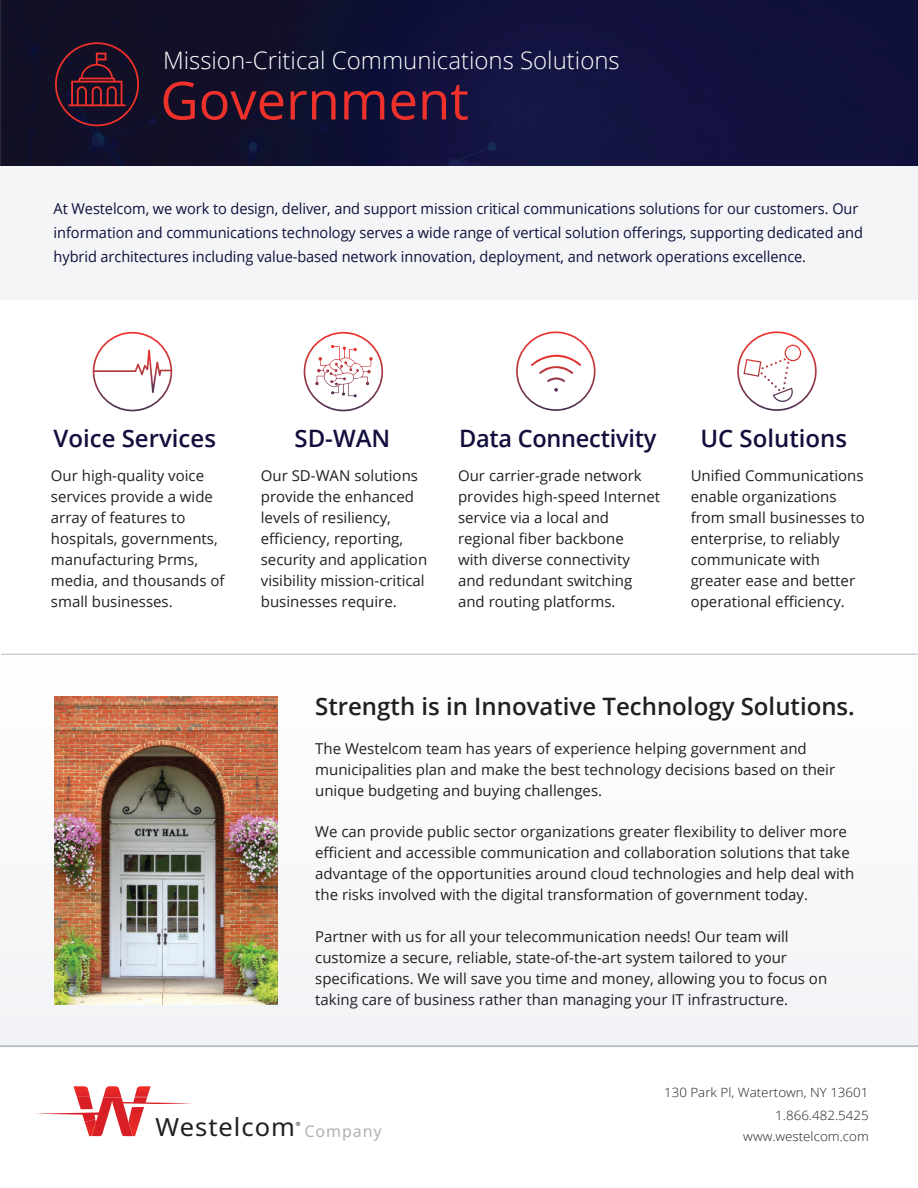
<style>
.page{position:relative;width:918px;height:1188px;background:#fff}
.page>*{position:absolute;margin:0;border:0;box-sizing:border-box;transform-origin:0 0}
.t1{font:52.5px "Open Sans";color:#ee312b}
.t2{font:25.05px "Noto Sans";letter-spacing:.04em;color:#1f201f}
.t3{font:600 24px "Open Sans";color:#120f3d}
.t4{font:600 24px "Open Sans";color:#1f201f}
.t5{font:300 24px "Open Sans";color:#fff}
.t6{font:15px/21px "Open Sans";color:#1f201f}
.t7{font:15px/24px "Open Sans";letter-spacing:-.005em;color:#120f3d}
.t8{font:300 12.75px/22.5px "Open Sans";color:#1f201f;text-align:right;scale:1.05 1}
.t9{font:5.85px "Noto Sans";color:#212222}
.s1{font-size:16.05px;color:#b1b1b1}
</style>
<div class="page">
<img style="left:0;top:0;width:918px;height:166px">
<div style="left:0;top:166px;width:918px;height:134px;background:#f3f5f6"></div>
<div style="left:0;top:654px;width:918px;height:392px;background:#f8f9fa"></div>
<hr style="left:1px;top:654px;width:917px;height:1px;background:#b4b8c7">
<svg style="left:516px;top:331px;width:80px;height:80px"></svg>
<svg style="left:304px;top:332px;width:79px;height:79px"></svg>
<svg style="left:737px;top:331px;width:80px;height:80px"></svg>
<svg style="left:93px;top:332px;width:79px;height:79px"></svg>
<div style="left:0;top:1045px;width:918px;height:2px;border:1px solid #b4b8c7"></div>
<img style="left:55px;top:696px;width:222px;height:309px">
<svg style="left:55px;top:42px;width:84px;height:84px;background:#351527"></svg>
<svg style="left:35px;top:1086px;width:157px;height:50px"></svg>
<h3 class="t5" style="left:163px;top:44px;width:458px">Mission-Critical Communications Solutions</h3>
<h1 class="t1" style="left:160px;top:64px;width:310px">Government</h1>
<p class="t7" style="left:54px;top:196px;width:811px">At Westelcom, we work to design, deliver, and support mission critical communications solutions for our customers. Our information and communications technology serves a wide range of vertical solution offerings, supporting dedicated and hybrid architectures including value-based network innovation, deployment, and network operations excellence.</p>
<h3 class="t3" style="left:54px;top:421px;width:164px">Voice Services</h3>
<h3 class="t3" style="left:294px;top:421px;width:97px">SD-WAN</h3>
<h3 class="t3" style="left:459px;top:421px;width:199px">Data Connectivity</h3>
<h3 class="t3" style="left:700px;top:421px;width:148px">UC Solutions</h3>
<p class="t6" style="left:51px;top:464px;width:175px">Our high-quality voice services provide a wide array of features to hospitals, governments, manufacturing Þrms, media, and thousands of small businesses.</p>
<p class="t6" style="left:261px;top:464px;width:168px">Our SD-WAN solutions provide the enhanced levels of resiliency, efficiency, reporting, security and application visibility mission-critical businesses require.</p>
<p class="t6" style="left:458px;top:464px;width:204px">Our carrier-grade network provides high-speed Internet service via a local and regional fiber backbone<br>with diverse connectivity and redundant switching and routing platforms.</p>
<p class="t6" style="left:691px;top:464px;width:176px">Unified Communications enable organizations from small businesses to enterprise, to reliably communicate with greater ease and better operational efficiency.</p>
<h3 class="t4" style="left:315px;top:690px;width:541px">Strength is in Innovative Technology Solutions.</h3>
<p class="t6" style="left:315px;top:738px;width:522px">The Westelcom team has years of experience helping government and municipalities plan and make the best technology decisions based on their unique budgeting and buying challenges.</p>
<p class="t6" style="left:315px;top:821px;width:541px">We can provide public sector organizations greater flexibility to deliver more efficient and accessible communication and collaboration solutions that take advantage of the opportunities around cloud technologies and help deal with the risks involved with the digital transformation of government today.</p>
<p class="t6" style="left:315px;top:926px;width:514px">Partner with us for all your telecommunication needs! Our team will customize a secure, reliable, state-of-the-art system tailored to your specifications. We will save you time and money, allowing you to focus on taking care of business rather than managing your IT infrastructure.</p>
<h2 class="t2" style="left:155px;top:1110px;width:228px">Westelcom <span class="s1">Company</span></h2>
<p class="t9" style="left:296px;top:1120px;width:6px">®</p>
<p class="t8" style="left:664px;top:1081px;width:197px">130 Park Pl, Watertown, NY 13601<br>1.866.482.5425</p>
<p class="t8" style="left:743px;top:1125px;width:121px">www.westelcom.com</p>
</div>
